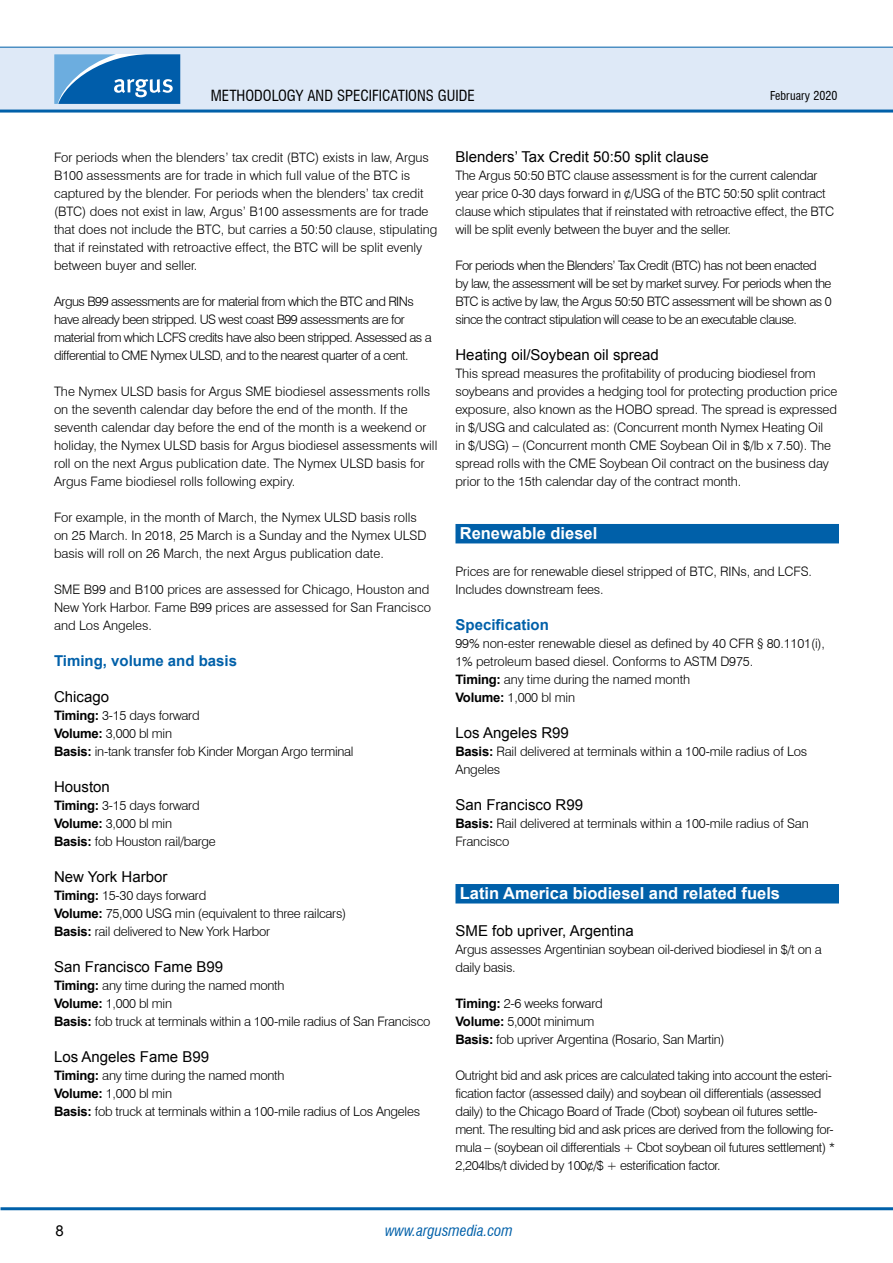
<style>
.page{position:relative;width:893px;height:1263px;background:#fff}
.page>*{position:absolute;margin:0;border:0;box-sizing:border-box;transform-origin:0 0}
.t1{font:700 16.5px "Arial";color:#fff}
.t2{font:15px "Arial";color:#000}
.t3{font:700 15px "Arial";color:#0060a9}
.t4{font:condensed 15px "Swiss 721 BT";color:#000}
.t5{font:italic condensed 15px "Swiss 721 BT";color:#0060a9}
.t6{font:300 13.05px/18px "Swiss 721 BT";letter-spacing:-.015em;color:#000}
.t7{font:300 13.05px/18px "Swiss 721 BT";letter-spacing:-.04em;color:#000}
.t8{font:condensed 12px "Swiss 721 BT";color:#000}
.s1{font-family:"Arial";font-weight:700}
</style>
<div class="page">
<div style="left:0;top:47px;width:893px;height:64px;background:#dee9f7"></div>
<hr style="left:0;top:110px;width:893px;height:3px;background:#0060a9">
<hr style="left:0;top:47px;width:893px;height:1px;background:#0060a9">
<hr style="left:1px;top:1207px;width:892px;height:3px;background:#0060a9">
<svg style="left:54px;top:54px;width:126px;height:50px;background:#317ebd"></svg>
<div style="left:455px;top:524px;width:384px;height:19px;background:#0060a9"></div>
<div style="left:455px;top:884px;width:384px;height:19px;background:#0060a9"></div>
<p class="t4" style="left:211px;top:86px;width:265px">METHODOLOGY AND SPECIFICATIONS GUIDE</p>
<p class="t8" style="left:770px;top:88px;width:69px">FEBRUARY 2020</p>
<p class="t6" style="left:54px;top:148px;width:385px">For periods when the blenders’ tax credit (BTC) exists in law, Argus B100 assessments are for trade in which full value of the BTC is captured by the blender. For periods when the blenders’ tax credit (BTC) does not exist in law, Argus’ B100 assessments are for trade that does not include the BTC, but carries a 50:50 clause, stipulating that if reinstated with retroactive effect, the BTC will be split evenly between buyer and seller.</p>
<p class="t7" style="left:54px;top:292px;width:379px">Argus B99 assessments are for material from which the BTC and RINs have already been stripped. US west coast B99 assessments are for material from which LCFS credits have also been stripped. Assessed as a differential to CME Nymex ULSD, and to the nearest quarter of a cent.</p>
<p class="t6" style="left:54px;top:382px;width:385px">The Nymex ULSD basis for Argus SME biodiesel assessments rolls on the seventh calendar day before the end of the month. If the seventh calendar day before the end of the month is a weekend or holiday, the Nymex ULSD basis for Argus biodiesel assessments will roll on the next Argus publication date. The Nymex ULSD basis for Argus Fame biodiesel rolls following expiry.</p>
<p class="t6" style="left:54px;top:508px;width:374px">For example, in the month of March, the Nymex ULSD basis rolls on 25 March. In 2018, 25 March is a Sunday and the Nymex ULSD basis will roll on 26 March, the next Argus publication date.</p>
<p class="t6" style="left:54px;top:580px;width:379px;text-align:justify">SME B99 and B100 prices are assessed for Chicago, Houston and New York Harbor. Fame B99 prices are assessed for San Francisco and Los Angeles.</p>
<p class="t3" style="left:54px;top:651px;width:185px">Timing, volume and basis</p>
<p class="t2" style="left:54px;top:687px;width:57px">Chicago</p>
<p class="t6" style="left:54px;top:706px;width:301px"><span class="s1">Timing:</span> 3-15 days forward<br><span class="s1">Volume:</span> 3,000 bl min<br><span class="s1">Basis:</span> in-tank transfer fob Kinder Morgan Argo terminal</p>
<p class="t2" style="left:54px;top:777px;width:57px">Houston</p>
<p class="t6" style="left:54px;top:796px;width:163px"><span class="s1">Timing:</span> 3-15 days forward<br><span class="s1">Volume:</span> 3,000 bl min<br><span class="s1">Basis:</span> fob Houston rail/barge</p>
<p class="t2" style="left:54px;top:867px;width:115px">New York Harbor</p>
<p class="t6" style="left:54px;top:886px;width:294px"><span class="s1">Timing:</span> 15-30 days forward<br><span class="s1">Volume:</span> 75,000 USG min (equivalent to three railcars)<br><span class="s1">Basis:</span> rail delivered to New York Harbor</p>
<p class="t2" style="left:54px;top:957px;width:171px">San Francisco Fame B99</p>
<p class="t6" style="left:54px;top:976px;width:378px"><span class="s1">Timing:</span> any time during the named month<br><span class="s1">Volume:</span> 1,000 bl min<br><span class="s1">Basis:</span> fob truck at terminals within a 100-mile radius of San Francisco</p>
<p class="t2" style="left:54px;top:1047px;width:157px">Los Angeles Fame B99</p>
<p class="t6" style="left:54px;top:1066px;width:368px"><span class="s1">Timing:</span> any time during the named month<br><span class="s1">Volume:</span> 1,000 bl min<br><span class="s1">Basis:</span> fob truck at terminals within a 100-mile radius of Los Angeles</p>
<p class="t2" style="left:455px;top:147px;width:255px">Blenders’ Tax Credit 50:50 split clause</p>
<p class="t6" style="left:455px;top:166px;width:380px">The Argus 50:50 BTC clause assessment is for the current calendar year price 0-30 days forward in ¢/USG of the BTC 50:50 split contract clause which stipulates that if reinstated with retroactive effect, the BTC will be split evenly between the buyer and the seller.</p>
<p class="t7" style="left:455px;top:256px;width:378px">For periods when the Blenders’ Tax Credit (BTC) has not been enacted by law, the assessment will be set by market survey. For periods when the BTC is active by law, the Argus 50:50 BTC assessment will be shown as 0 since the contract stipulation will cease to be an executable clause.</p>
<p class="t2" style="left:455px;top:345px;width:205px">Heating oil/Soybean oil spread</p>
<p class="t6" style="left:455px;top:364px;width:383px">This spread measures the profitability of producing biodiesel from soybeans and provides a hedging tool for protecting production price exposure, also known as the HOBO spread. The spread is expressed in $/USG and calculated as: (Concurrent month Nymex Heating Oil<br>in $/USG) – (Concurrent month CME Soybean Oil in $/lb x 7.50). The spread rolls with the CME Soybean Oil contract on the business day prior to the 15th calendar day of the contract month.</p>
<p class="t1" style="left:460px;top:523px;width:139px">Renewable diesel</p>
<p class="t6" style="left:455px;top:562px;width:358px">Prices are for renewable diesel stripped of BTC, RINs, and LCFS.<br>Includes downstream fees.</p>
<p class="t3" style="left:455px;top:615px;width:95px">Specification</p>
<p class="t6" style="left:455px;top:634px;width:371px">99% non-ester renewable diesel as defined by 40 CFR § 80.1101(i), 1% petroleum based diesel. Conforms to ASTM D975.<br><span class="s1">Timing:</span> any time during the named month<br><span class="s1">Volume:</span> 1,000 bl min</p>
<p class="t2" style="left:455px;top:723px;width:115px">Los Angeles R99</p>
<p class="t6" style="left:455px;top:742px;width:353px"><span class="s1">Basis:</span> Rail delivered at terminals within a 100-mile radius of Los<br>Angeles</p>
<p class="t2" style="left:455px;top:795px;width:129px">San Francisco R99</p>
<p class="t6" style="left:455px;top:814px;width:355px"><span class="s1">Basis:</span> Rail delivered at terminals within a 100-mile radius of San<br>Francisco</p>
<p class="t1" style="left:460px;top:883px;width:322px">Latin America biodiesel and related fuels</p>
<p class="t2" style="left:455px;top:921px;width:180px">SME fob upriver, Argentina</p>
<p class="t6" style="left:455px;top:940px;width:368px">Argus assesses Argentinian soybean oil-derived biodiesel in $/t on a daily basis.</p>
<p class="t6" style="left:455px;top:994px;width:271px"><span class="s1">Timing:</span> 2-6 weeks forward<br><span class="s1">Volume:</span> 5,000t minimum<br><span class="s1">Basis:</span> fob upriver Argentina (Rosario, San Martin)</p>
<p class="t6" style="left:455px;top:1066px;width:381px">Outright bid and ask prices are calculated taking into account the esteri&shy;fication factor (assessed daily) and soybean oil differentials (assessed daily) to the Chicago Board of Trade (Cbot) soybean oil futures settle&shy;ment. The resulting bid and ask prices are derived from the following for&shy;mula – (soybean oil differentials + Cbot soybean oil futures settlement) * 2,204lbs/t divided by 100¢/$ + esterification factor.</p>
<p class="t2" style="left:55px;top:1220px;width:10px">8</p>
<p class="t5" style="left:385px;top:1221px;width:129px">www.argusmedia.com</p>
</div>
